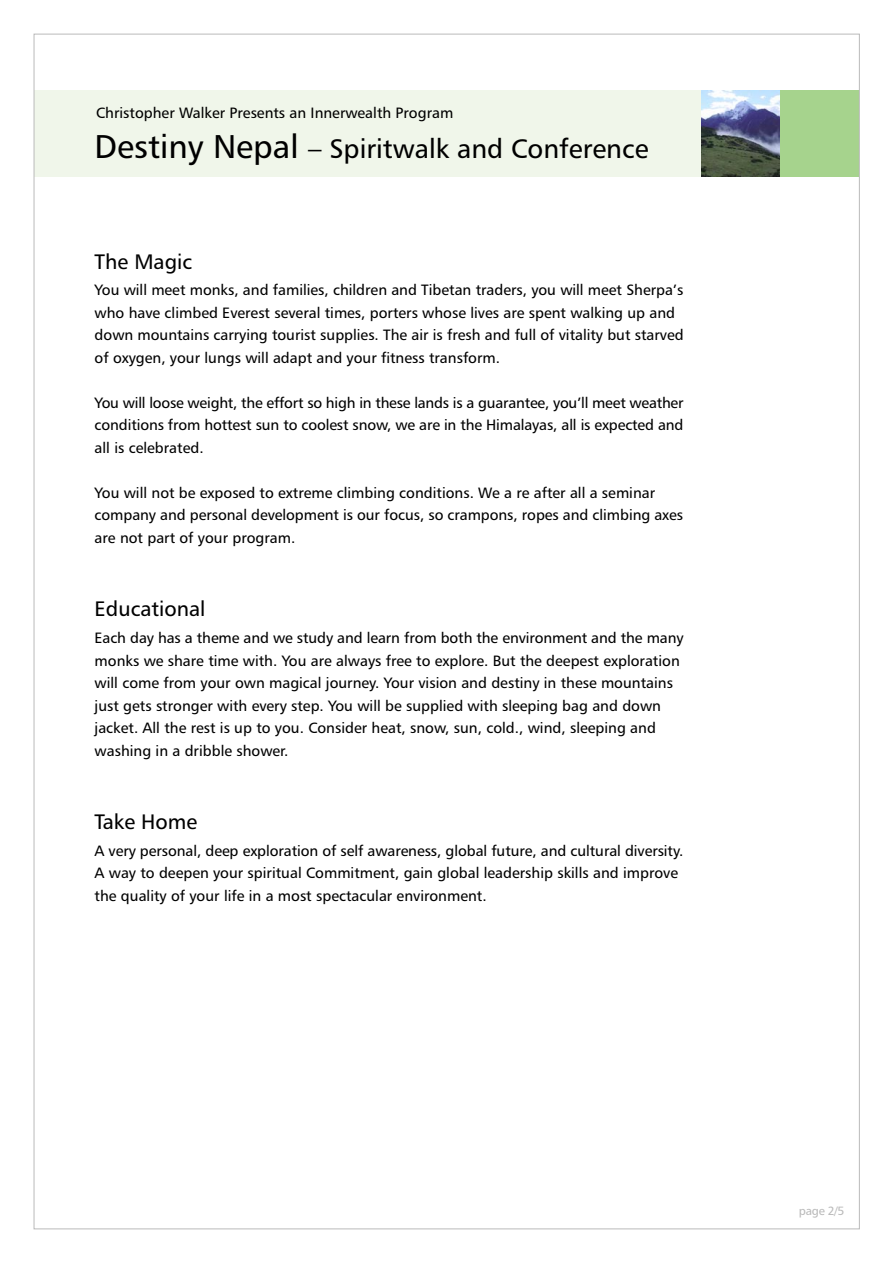
<style>
.page{position:relative;width:893px;height:1263px;background:#fff}
.page>*{position:absolute;margin:0;border:0;box-sizing:border-box;transform-origin:0 0}
.t1{font:27px "Humanist 777 BT Roman B";color:#000}
.t2{font:21px "Humanist 777 BT Roman B";color:#000}
.t3{font:15px/22.5px "Humanist 777 BT Roman B";color:#000}
.t4{font:12px "Humanist 777 BT Roman B";color:#bababa}
.s1{font-size:33px}
</style>
<div class="page">
<div style="left:34px;top:91px;width:667px;height:86px;background:#f0f6ea"></div>
<img style="left:701px;top:91px;width:79px;height:86px">
<div style="left:780px;top:91px;width:79px;height:86px;background:#a6d38d"></div>
<p class="t3" style="left:96px;top:101px;width:358px">Christopher Walker Presents an Innerwealth Program</p>
<h1 class="t1" style="left:95px;top:131px;width:555px"><span class="s1">Destiny Nepal</span> – Spiritwalk and Conference</h1>
<h2 class="t2" style="left:95px;top:248px;width:99px">The Magic</h2>
<p class="t3" style="left:95px;top:279px;width:590px">You will meet monks, and families, children and Tibetan traders, you will meet Sherpa’s who have climbed Everest several times, porters whose lives are spent walking up and down mountains carrying tourist supplies. The air is fresh and full of vitality but starved of oxygen, your lungs will adapt and your fitness transform.</p>
<p class="t3" style="left:95px;top:391px;width:590px;text-align:justify">You will loose weight, the effort so high in these lands is a guarantee, you’ll meet weather conditions from hottest sun to coolest snow, we are in the Himalayas, all is expected and all is celebrated.</p>
<p class="t3" style="left:95px;top:481px;width:590px">You will not be exposed to extreme climbing conditions. We a re after all a seminar company and personal development is our focus, so crampons, ropes and climbing axes are not part of your program.</p>
<h2 class="t2" style="left:95px;top:596px;width:112px">Educational</h2>
<p class="t3" style="left:95px;top:626px;width:590px">Each day has a theme and we study and learn from both the environment and the many monks we share time with. You are always free to explore. But the deepest exploration will come from your own magical journey. Your vision and destiny in these mountains just gets stronger with every step. You will be supplied with sleeping bag and down jacket. All the rest is up to you. Consider heat, snow, sun, cold., wind, sleeping and washing in a dribble shower.</p>
<h2 class="t2" style="left:95px;top:809px;width:104px">Take Home</h2>
<p class="t3" style="left:95px;top:839px;width:590px">A very personal, deep exploration of self awareness, global future, and cultural diversity.<br>A way to deepen your spiritual Commitment, gain global leadership skills and improve the quality of your life in a most spectacular environment.</p>
<p class="t4" style="left:798px;top:1204px;width:47px">page 2/5</p>
</div>
